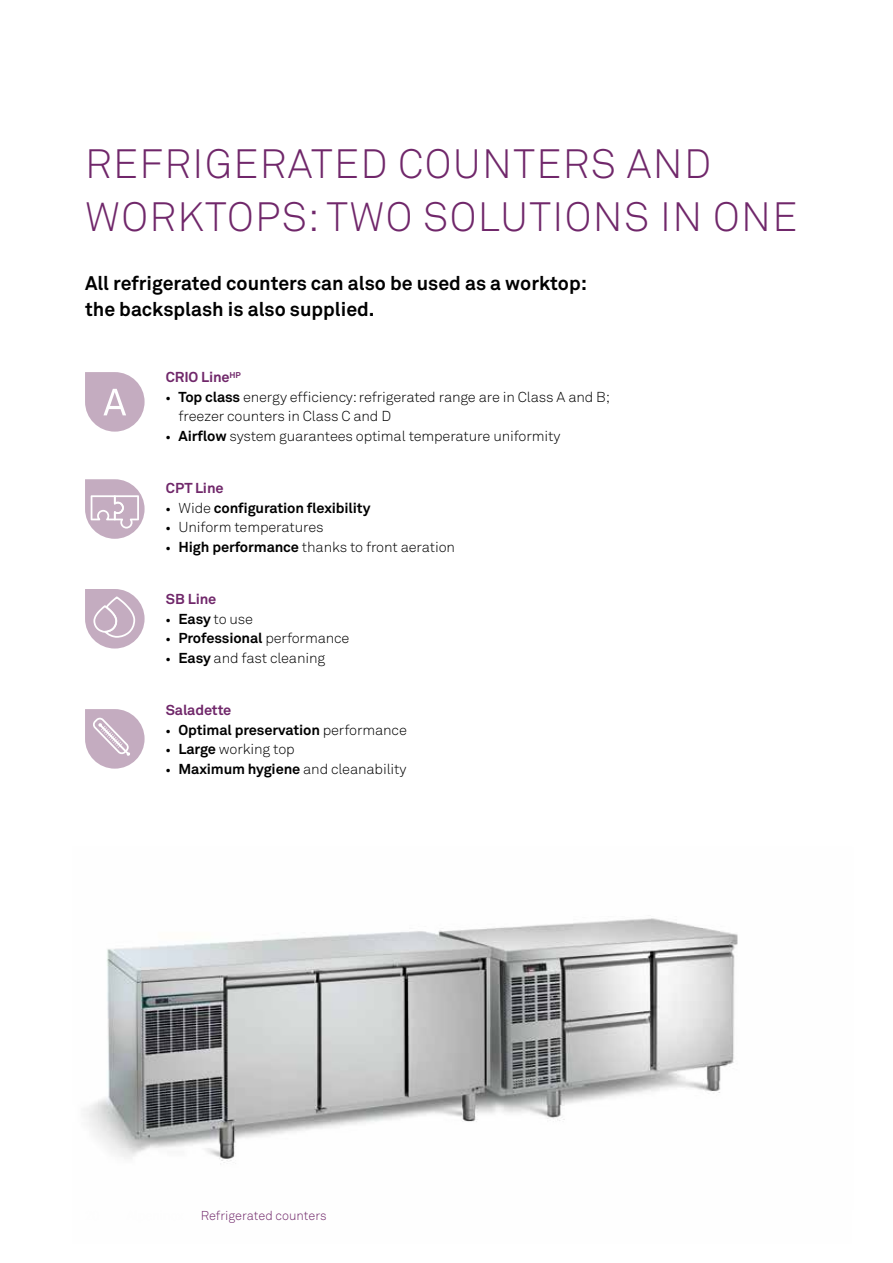
<style>
.page{position:relative;width:893px;height:1263px;background:#fff}
.page>*{position:absolute;margin:0;border:0;box-sizing:border-box;transform-origin:0 0}
.t1{font:300 40.5px/52.5px "Akkurat Pro";letter-spacing:.035em;color:#70276a}
.t2{font:700 19.5px/25.5px "Akkurat Pro";color:#000}
.t3{font:300 14.25px/19.5px "Akkurat Pro";letter-spacing:-.01em;color:#000}
.t4{font:700 14.25px "Akkurat Pro";letter-spacing:-.01em;color:#000}
.t5{font:700 14.25px "Akkurat Pro";letter-spacing:-.01em;color:#70276a}
.t6{font:300 12.75px "Akkurat Pro";color:#70276a}
.s1{font-family:"Helvetica Neue LT Std";font-size:9.75px}
.s2{font-weight:700}
.s3{font-family:"Helvetica Neue LT Std";font-weight:300;font-size:9.75px}
.s4{font-weight:300}
</style>
<div class="page">
<img style="left:84px;top:918px;width:654px;height:246px">
<svg style="left:85px;top:479px;width:60px;height:60px"></svg>
<svg style="left:85px;top:589px;width:60px;height:59px"></svg>
<svg style="left:85px;top:709px;width:60px;height:60px"></svg>
<svg style="left:85px;top:372px;width:60px;height:60px"></svg>
<h1 class="t1" style="left:85px;top:138px;width:714px">REFRIGERATED COUNTERS AND<br>WORKTOPS: TWO SOLUTIONS IN ONE</h1>
<h2 class="t2" style="left:85px;top:271px;width:503px">All refrigerated counters can also be used as a worktop: the backsplash is also supplied.</h2>
<p class="t5" style="left:166px;top:368px;width:77px">CRIO Line<sup>HP</sup></p>
<p class="t3" style="left:179px;top:387px;width:433px;text-indent:-13px"><span class="s1">•</span> <span class="s2">Top class</span> energy efficiency: refrigerated range are in Class A and B; freezer counters in Class C and D</p>
<p class="t3" style="left:166px;top:426px;width:396px"><span class="s1">•</span> <span class="s2">Airflow</span> system guarantees optimal temperature uniformity</p>
<p class="t5" style="left:166px;top:479px;width:59px">CPT Line</p>
<p class="t4" style="left:166px;top:499px;width:206px"><span class="s3">•</span> <span class="s4">Wide</span> configuration flexibility</p>
<p class="t3" style="left:166px;top:518px;width:159px"><span class="s1">•</span> Uniform temperatures</p>
<p class="t3" style="left:166px;top:537px;width:291px"><span class="s1">•</span> <span class="s2">High performance</span> thanks to front aeration</p>
<p class="t5" style="left:166px;top:590px;width:52px">SB Line</p>
<p class="t3" style="left:166px;top:609px;width:89px"><span class="s1">•</span> <span class="s2">Easy</span> to use</p>
<p class="t4" style="left:166px;top:629px;width:185px"><span class="s3">•</span> Professional <span class="s4">performance</span></p>
<p class="t3" style="left:166px;top:648px;width:161px"><span class="s1">•</span> <span class="s2">Easy</span> and fast cleaning</p>
<p class="t5" style="left:166px;top:701px;width:67px">Saladette</p>
<p class="t4" style="left:166px;top:721px;width:243px"><span class="s3">•</span> Optimal preservation <span class="s4">performance</span></p>
<p class="t3" style="left:166px;top:740px;width:130px"><span class="s1">•</span> <span class="s2">Large</span> working top</p>
<p class="t3" style="left:166px;top:759px;width:242px"><span class="s1">•</span> <span class="s2">Maximum hygiene</span> and cleanability</p>
<p class="t6" style="left:201px;top:1208px;width:127px">Refrigerated counters</p>
</div>
